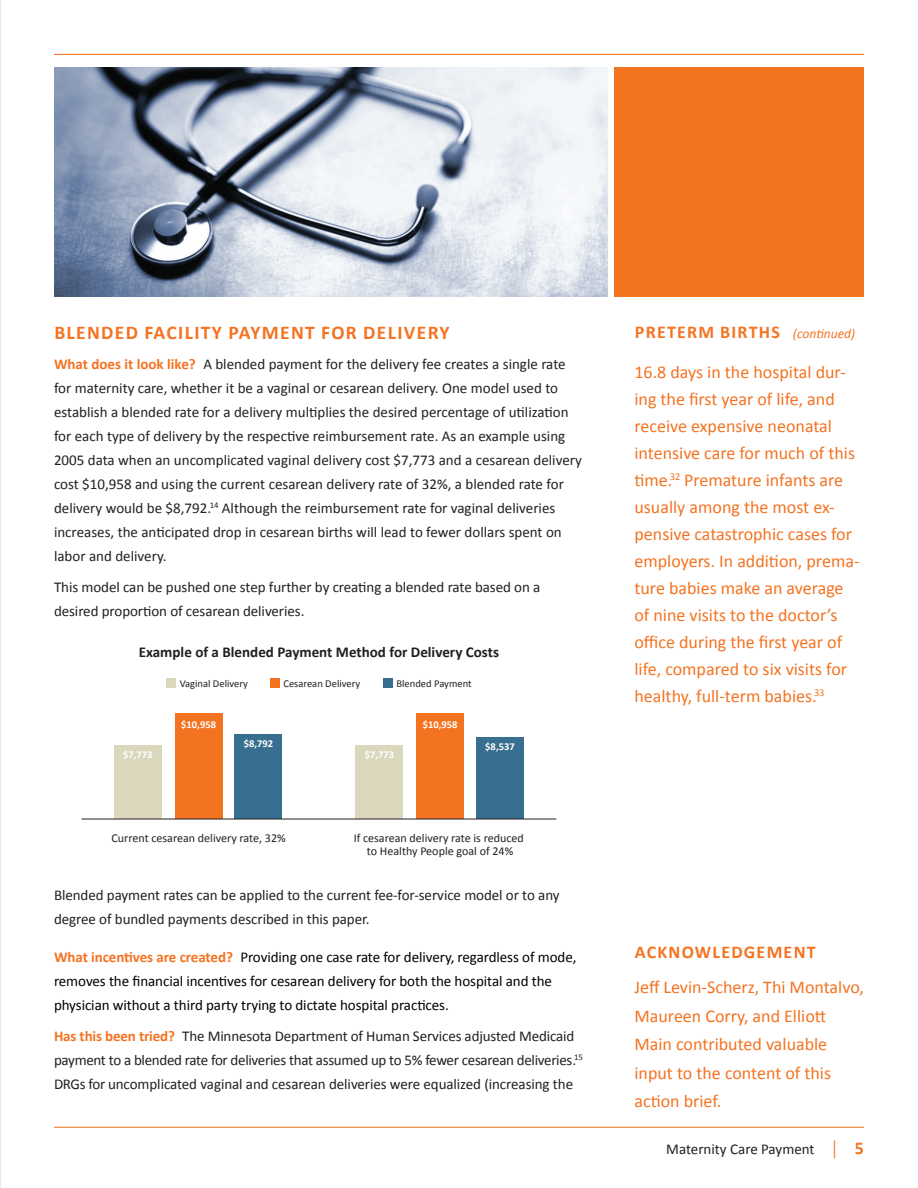
<style>
.page{position:relative;width:918px;height:1188px;background:#fff}
.page>*{position:absolute;margin:0;border:0;box-sizing:border-box;transform-origin:0 0}
.t1{font:700 19.5px "Calibri";letter-spacing:.07em;color:#f47321}
.List_Paragraph{font:18px/27px "Calibri";color:#f47321}
.List_Paragraph-2{font:700 18px "Calibri";letter-spacing:.07em;color:#f47321}
.t2{font:15px/24px "Calibri";letter-spacing:-.005em;color:#231f20}
.t3{font:15px/24px "Calibri";letter-spacing:-.005em;color:#000}
.t4{font:700 15px "Calibri";color:#231f20}
.t5{font:12px/13.5px "Calibri";color:#231f20;text-align:center}
.t6{font:10.5px "Calibri";color:#231f20}
.t7{font:700 10.5px "Calibri";color:#fff}
.s1{font-weight:700;color:#f47321}
.s2{font-weight:400;font-style:italic;font-size:13.5px}
.s3{font-family:"Adobe Garamond";font-size:18px;color:#f47321}
.s4{font-weight:700;font-size:18px;color:#f47321}
</style>
<div class="page">
<hr style="left:0;top:0;width:1px;height:1188px;background:#d1d2d4">
<hr style="left:54px;top:1127px;width:810px;height:1px;background:#f47321">
<hr style="left:54px;top:54px;width:810px;height:1px;background:#f47321">
<div style="left:614px;top:68px;width:250px;height:229px;background:#f47321"></div>
<img style="left:54px;top:68px;width:554px;height:229px">
<div style="left:114px;top:745px;width:48px;height:74px;background:#dad7bd"></div>
<div style="left:175px;top:714px;width:47px;height:105px;background:#f47321"></div>
<div style="left:235px;top:734px;width:47px;height:85px;background:#386e8f"></div>
<div style="left:356px;top:745px;width:47px;height:74px;background:#dad7bd"></div>
<div style="left:416px;top:714px;width:48px;height:105px;background:#f47321"></div>
<div style="left:476px;top:738px;width:48px;height:81px;background:#386e8f"></div>
<div style="left:166px;top:678px;width:10px;height:10px;background:#dad7bd"></div>
<div style="left:270px;top:678px;width:10px;height:10px;background:#f47321"></div>
<div style="left:383px;top:678px;width:10px;height:10px;background:#386e8f"></div>
<hr style="left:82px;top:819px;width:474px;height:1px;background:#231f20">
<p class="t1" style="left:54px;top:320px;width:397px">BLENDED FACILITY PAYMENT FOR DELIVERY</p>
<p class="t2" style="left:54px;top:352px;width:529px"><span class="s1">What does it look like?</span> A blended payment for the delivery fee creates a single rate for maternity care, whether it be a vaginal or cesarean delivery. One model used to establish a blended rate for a delivery multiplies the desired percentage of utilization for each type of delivery by the respective reimbursement rate. As an example using 2005 data when an uncomplicated vaginal delivery cost $7,773 and a cesarean delivery cost $10,958 and using the current cesarean delivery rate of 32%, a blended rate for delivery would be $8,792.<sup>14</sup> Although the reimbursement rate for vaginal deliveries increases, the anticipated drop in cesarean births will lead to fewer dollars spent on labor and delivery.</p>
<p class="t2" style="left:54px;top:575px;width:488px">This model can be pushed one step further by creating a blended rate based on a desired proportion of cesarean deliveries.</p>
<p class="t4" style="left:139px;top:642px;width:362px">Example of a Blended Payment Method for Delivery Costs</p>
<p class="t7" style="left:123px;top:748px;width:31px">$7,773</p>
<p class="t6" style="left:180px;top:677px;width:70px">Vaginal Delivery</p>
<p class="t6" style="left:283px;top:677px;width:78px">Cesarean Delivery</p>
<p class="t6" style="left:396px;top:677px;width:77px">Blended Payment</p>
<p class="t7" style="left:181px;top:717px;width:36px">$10,958</p>
<p class="t7" style="left:423px;top:717px;width:36px">$10,958</p>
<p class="t7" style="left:244px;top:736px;width:31px">$8,792</p>
<p class="t7" style="left:365px;top:748px;width:31px">$7,773</p>
<p class="t7" style="left:485px;top:740px;width:31px">$8,537</p>
<p class="t5" style="left:112px;top:831px;width:176px">Current cesarean delivery rate, 32%</p>
<p class="t5" style="left:354px;top:831px;width:172px">If cesarean delivery rate is reduced to Healthy People goal of 24%</p>
<p class="t2" style="left:54px;top:883px;width:507px">Blended payment rates can be applied to the current fee-for-service model or to any degree of bundled payments described in this paper.</p>
<p class="t3" style="left:54px;top:945px;width:524px"><span class="s1">What incentives are created?</span> Providing one case rate for delivery, regardless of mode, removes the financial incentives for cesarean delivery for both the hospital and the physician without a third party trying to dictate hospital practices.</p>
<p class="t2" style="left:54px;top:1024px;width:531px"><span class="s1">Has this been tried?</span> The Minnesota Department of Human Services adjusted Medicaid payment to a blended rate for deliveries that assumed up to 5% fewer cesarean deliveries.<sup>15<br></sup>DRGs for uncomplicated vaginal and cesarean deliveries were equalized (increasing the</p>
<p class="List_Paragraph-2" style="left:635px;top:320px;width:222px">PRETERM BIRTHS <span class="s2">(continued)</span></p>
<p class="List_Paragraph" style="left:634px;top:359px;width:227px">16.8 days in the hospital dur&shy;ing the first year of life, and receive expensive neonatal intensive care for much of this time.<sup>32</sup> Premature infants are usually among the most ex&shy;pensive catastrophic cases for employers. In addition, prema&shy;ture babies make an average of nine visits to the doctor’s office during the first year of life, compared to six visits for healthy, full-term babies.<sup>33</sup></p>
<p class="List_Paragraph-2" style="left:635px;top:940px;width:182px">ACKNOWLEDGEMENT</p>
<p class="List_Paragraph" style="left:634px;top:973px;width:231px;line-height:28.5px">Jeff Levin-Scherz, Thi Montalvo,<br>Maureen Corry, and Elliott<br>Main contributed valuable input to the content of this action brief.</p>
<p class="t2" style="left:666px;top:1137px;width:199px">Maternity Care Payment <span class="s3">|</span> <span class="s4">5</span></p>
</div>
